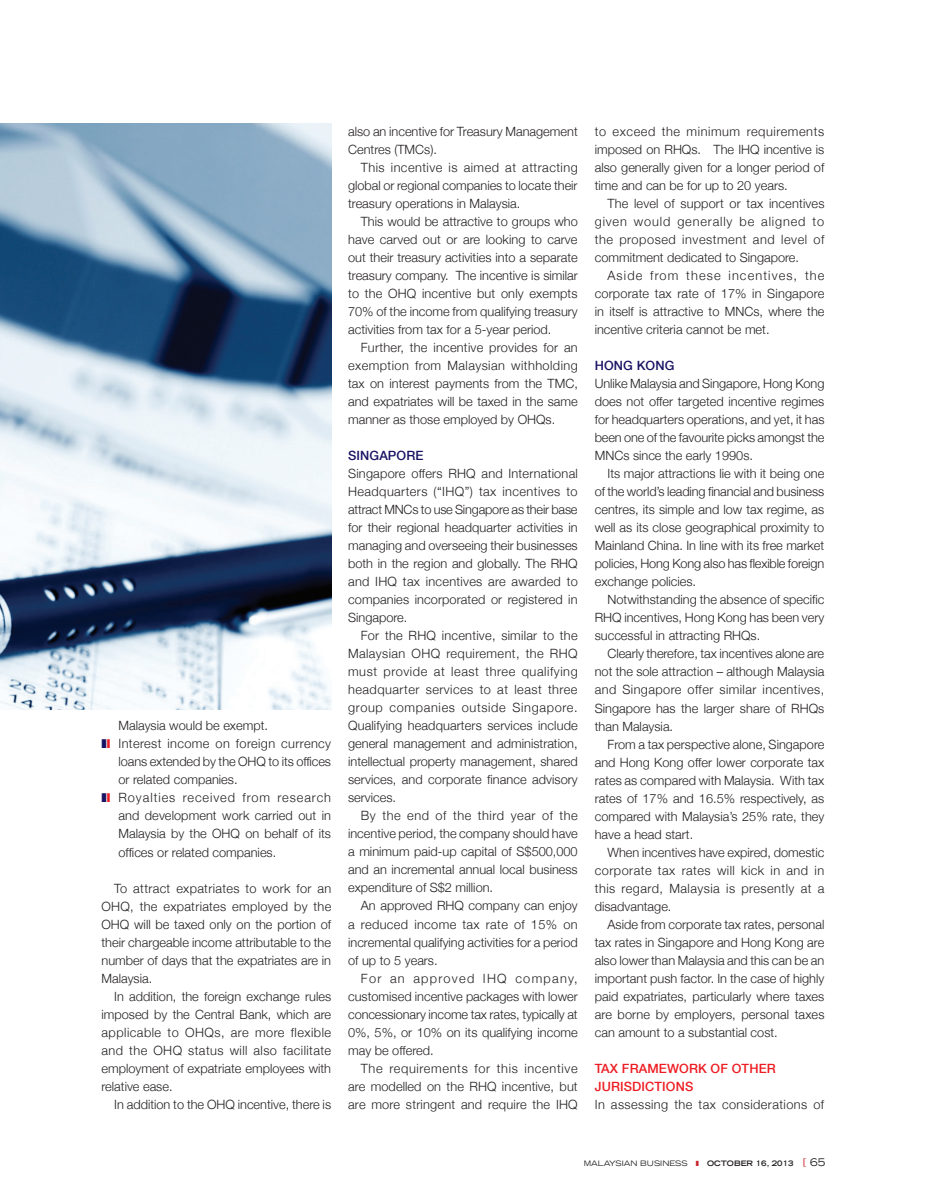
<style>
.page{position:relative;width:927px;height:1204px;background:#fff}
.page>*{position:absolute;margin:0;border:0;box-sizing:border-box;transform-origin:0 0}
.t1{font:300 12.75px/18px "Helvetica Neue";color:#231f20;text-align:justify}
.t2{font:300 12.75px "Helvetica Neue";letter-spacing:.03em;color:#231f20}
.t3{font:500 12.75px/18px "Helvetica Neue";letter-spacing:.01em;color:#ee1d23}
.t4{font:500 12.75px "Helvetica Neue";letter-spacing:.01em;color:#191364}
.t5{font:expanded 7.5px "Trade Gothic LH";color:#231f20}
.t6{font:700 expanded 7.5px "Trade Gothic LH";color:#231f20}
.s1{font-weight:400;font-size:10.5px;color:#c8242b}
.s2{font-weight:400;font-size:10.5px}
</style>
<div class="page">
<img style="left:0;top:123px;width:331px;height:586px">
<p class="t1" style="left:119px;top:716px;width:214px;text-align:left">Malaysia would be exempt.<br>Interest income on foreign currency loans extended by the OHQ to its offices or related companies.<br>Royalties received from research and development work carried out in<br>Malaysia by the OHQ on behalf of its offices or related companies.</p>
<p class="t1" style="left:102px;top:878px;width:231px;text-indent:13px">To attract expatriates to work for an OHQ, the expatriates employed by the OHQ will be taxed only on the portion of their chargeable income attributable to the number of days that the expatriates are in Malaysia.</p>
<p class="t1" style="left:102px;top:986px;width:231px;text-indent:13px">In addition, the foreign exchange rules imposed by the Central Bank, which are applicable to OHQs, are more flexible and the OHQ status will also facilitate employment of expatriate employees with relative ease.</p>
<p class="t1" style="left:114px;top:1094px;width:218px">In addition to the OHQ incentive, there is</p>
<p class="t1" style="left:348px;top:122px;width:231px">also an incentive for Treasury Management<br>Centres (TMCs).</p>
<p class="t1" style="left:348px;top:158px;width:231px;text-indent:13px">This incentive is aimed at attracting global or regional companies to locate their treasury operations in Malaysia.</p>
<p class="t1" style="left:348px;top:212px;width:231px;text-indent:13px">This would be attractive to groups who have carved out or are looking to carve out their treasury activities into a separate treasury company. The incentive is similar to the OHQ incentive but only exempts 70% of the income from qualifying treasury activities from tax for a 5-year period.</p>
<p class="t1" style="left:348px;top:338px;width:231px;text-indent:13px">Further, the incentive provides for an exemption from Malaysian withholding tax on interest payments from the TMC, and expatriates will be taxed in the same manner as those employed by OHQs.</p>
<p class="t4" style="left:348px;top:445px;width:77px">SINGAPORE</p>
<p class="t1" style="left:348px;top:464px;width:231px">Singapore offers RHQ and International Headquarters (“IHQ”) tax incentives to attract MNCs to use Singapore as their base for their regional headquarter activities in managing and overseeing their businesses both in the region and globally. The RHQ and IHQ tax incentives are awarded to companies incorporated or registered in Singapore.</p>
<p class="t1" style="left:348px;top:626px;width:231px;text-indent:13px">For the RHQ incentive, similar to the Malaysian OHQ requirement, the RHQ must provide at least three qualifying headquarter services to at least three group companies outside Singapore.<br>Qualifying headquarters services include general management and administration, intellectual property management, shared services, and corporate finance advisory services.</p>
<p class="t1" style="left:348px;top:806px;width:231px;text-indent:13px">By the end of the third year of the incentive period, the company should have a minimum paid-up capital of S$500,000 and an incremental annual local business expenditure of S$2 million.</p>
<p class="t1" style="left:348px;top:896px;width:231px;text-indent:13px">An approved RHQ company can enjoy a reduced income tax rate of 15% on incremental qualifying activities for a period of up to 5 years.</p>
<p class="t1" style="left:348px;top:968px;width:231px;text-indent:13px">For an approved IHQ company, customised incentive packages with lower concessionary income tax rates, typically at 0%, 5%, or 10% on its qualifying income may be offered.</p>
<p class="t1" style="left:348px;top:1058px;width:231px;text-indent:13px">The requirements for this incentive are modelled on the RHQ incentive, but are more stringent and require the IHQ</p>
<p class="t1" style="left:595px;top:122px;width:231px">to exceed the minimum requirements imposed on RHQs. The IHQ incentive is also generally given for a longer period of time and can be for up to 20 years.</p>
<p class="t1" style="left:595px;top:194px;width:231px;text-indent:13px">The level of support or tax incentives given would generally be aligned to the proposed investment and level of commitment dedicated to Singapore.</p>
<p class="t1" style="left:595px;top:266px;width:231px;text-indent:13px">Aside from these incentives, the corporate tax rate of 17% in Singapore in itself is attractive to MNCs, where the incentive criteria cannot be met.</p>
<p class="t4" style="left:595px;top:355px;width:81px">HONG KONG</p>
<p class="t1" style="left:595px;top:374px;width:231px">Unlike Malaysia and Singapore, Hong Kong does not offer targeted incentive regimes for headquarters operations, and yet, it has been one of the favourite picks amongst the MNCs since the early 1990s.</p>
<p class="t1" style="left:595px;top:464px;width:231px;text-indent:13px">Its major attractions lie with it being one of the world’s leading financial and business centres, its simple and low tax regime, as well as its close geographical proximity to Mainland China. In line with its free market policies, Hong Kong also has flexible foreign exchange policies.</p>
<p class="t1" style="left:595px;top:590px;width:231px;text-indent:13px">Notwithstanding the absence of specific RHQ incentives, Hong Kong has been very successful in attracting RHQs.</p>
<p class="t1" style="left:595px;top:644px;width:231px;text-indent:13px">Clearly therefore, tax incentives alone are not the sole attraction – although Malaysia and Singapore offer similar incentives, Singapore has the larger share of RHQs than Malaysia.</p>
<p class="t1" style="left:595px;top:734px;width:231px;text-indent:13px">From a tax perspective alone, Singapore and Hong Kong offer lower corporate tax rates as compared with Malaysia. With tax rates of 17% and 16.5% respectively, as compared with Malaysia’s 25% rate, they have a head start.</p>
<p class="t1" style="left:595px;top:842px;width:231px;text-indent:13px">When incentives have expired, domestic corporate tax rates will kick in and in this regard, Malaysia is presently at a disadvantage.</p>
<p class="t1" style="left:595px;top:914px;width:231px;text-indent:13px">Aside from corporate tax rates, personal tax rates in Singapore and Hong Kong are also lower than Malaysia and this can be an important push factor. In the case of highly paid expatriates, particularly where taxes are borne by employers, personal taxes can amount to a substantial cost.</p>
<p class="t3" style="left:595px;top:1058px;width:181px">TAX FRAMEWORK OF OTHER<br>JURISDICTIONS</p>
<p class="t2" style="left:595px;top:1093px;width:231px">In assessing the tax considerations of</p>
<p class="t5" style="left:584px;top:1157px;width:106px">MALAYSIAN BUSINESS</p>
<p class="t6" style="left:707px;top:1157px;width:120px">OCTOBER 16, 2013 <span class="s1">[</span> <span class="s2">65</span></p>
</div>
